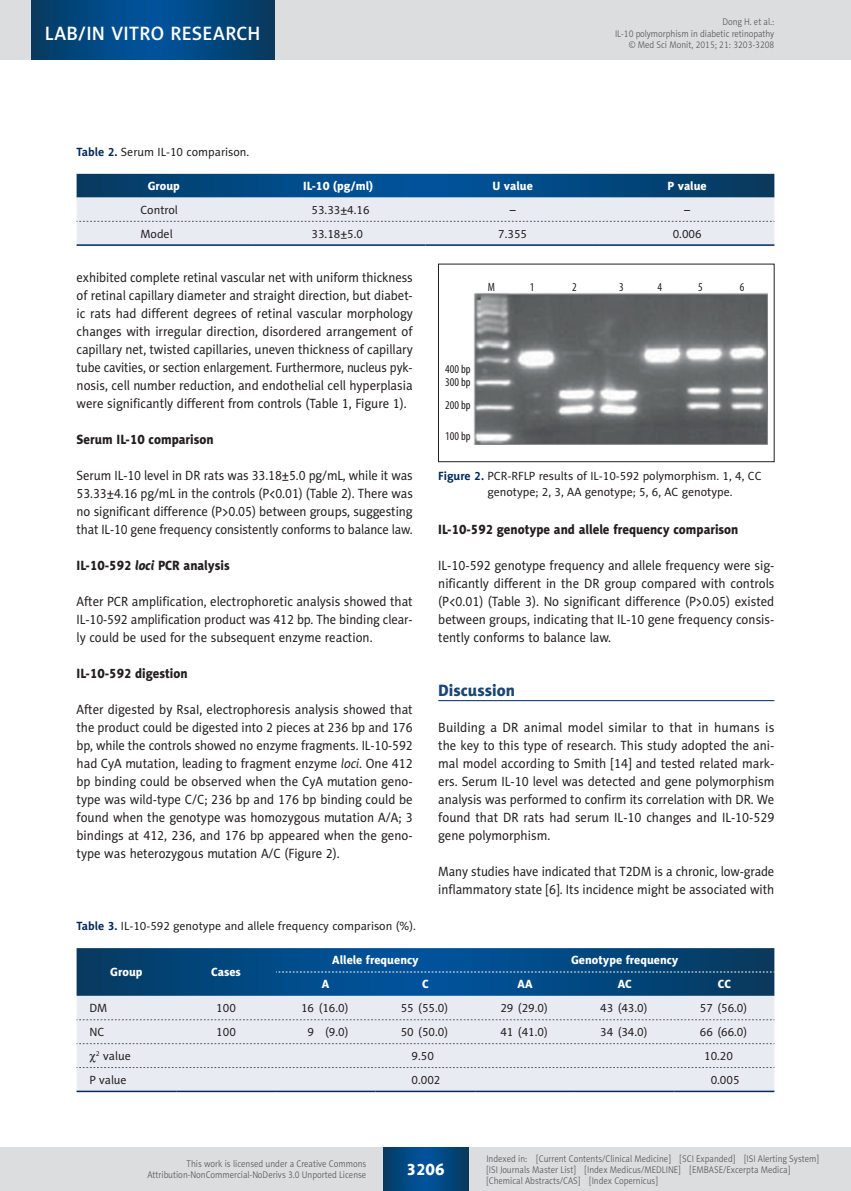
<style>
.page{position:relative;width:851px;height:1191px;background:#fff}
.page>*{position:absolute;margin:0;border:0;box-sizing:border-box;transform-origin:0 0}
.t1{font:19.5px "Naomi Sans EFN Medium";letter-spacing:.015em;color:#fff}
.MSM_Headline_1{font:16.5px "Naomi Sans EFN Heavy";color:#1a4574}
.t2{font:16.5px "Naomi Sans EFN Heavy";color:#fff}
.MSM_Body{font:13.5px/18px "Naomi Sans EFN";color:#231f20;text-align:justify;scale:.95 1}
.MSM_Body-2{font:13.5px/18px "Naomi Sans EFN";color:#231f20;text-align:justify;scale:.94 1}
.MSM_Body-3{font:13.5px/18px "Naomi Sans EFN";color:#231f20;text-align:justify}
.MSM_Headline_2{font:13.5px "Naomi Sans EFN Heavy";color:#231f20;scale:.95 1}
.MSM_Tabela_zawartosc{font:12px "Naomi Sans EFN";color:#231f20}
.MSM_Rycina_tytul{font:12px/15.8px "Naomi Sans EFN";color:#231f20}
.MSM_Tabela_tytul{font:12px "Naomi Sans EFN";color:#231f20}
.MSM_Tabela_Head{font:12px "Naomi Sans EFN Heavy";color:#fff}
.t3{font:condensed 12px/22.8px "Myriad Pro";color:#231f20}
.t4{font:9.75px/11.2px "Naomi Sans EFN Light";color:#57585a;text-align:right;scale:.9 1}
.s1{font-weight:700;color:#00295c}
.s2{font-style:italic}
.s3{font-family:"Standard Sym L"}
</style>
<div class="page">
<hr style="left:438px;top:700px;width:336px;height:1px;background:#00295c">
<svg style="left:77px;top:174px;width:697px;height:70px;background:#9ab3ca"></svg>
<hr style="left:77px;top:244px;width:174px;height:2px;background:#00295c">
<hr style="left:251px;top:244px;width:174px;height:2px;background:#00295c">
<hr style="left:425px;top:244px;width:175px;height:2px;background:#00295c">
<hr style="left:600px;top:244px;width:174px;height:2px;background:#00295c">
<div style="left:77px;top:996px;width:697px;height:94px;background:#e8ebf2"></div>
<svg style="left:77px;top:1019px;width:697px;height:1px"></svg>
<svg style="left:77px;top:1043px;width:697px;height:1px"></svg>
<svg style="left:77px;top:1067px;width:697px;height:1px"></svg>
<hr style="left:77px;top:1090px;width:99px;height:2px;background:#00295c">
<hr style="left:176px;top:1090px;width:100px;height:2px;background:#00295c">
<hr style="left:276px;top:1090px;width:99px;height:2px;background:#00295c">
<hr style="left:375px;top:1090px;width:100px;height:2px;background:#00295c">
<hr style="left:475px;top:1090px;width:100px;height:2px;background:#00295c">
<hr style="left:575px;top:1090px;width:99px;height:2px;background:#00295c">
<hr style="left:674px;top:1090px;width:100px;height:2px;background:#00295c">
<svg style="left:77px;top:948px;width:697px;height:48px;background:#064980"></svg>
<img style="left:473px;top:293px;width:294px;height:152px">
<div style="left:438px;top:264px;width:336px;height:198px;border:1px solid #231f20"></div>
<div style="left:0;top:1148px;width:850px;height:43px;background:#dcdddf"></div>
<svg style="left:383px;top:1147px;width:85px;height:43px;background:#02477e"></svg>
<div style="left:0;top:0;width:850px;height:60px;background:#dcdddf"></div>
<hr style="left:850px;top:0;width:1px;height:60px;background:#dcdddf">
<svg style="left:32px;top:0;width:242px;height:60px;background:#02477f"></svg>
<h1 class="t1" style="left:45px;top:22px;width:217px">LAB/IN VITRO RESEARCH</h1>
<p class="MSM_Tabela_tytul" style="left:77px;top:145px;width:174px"><span class="s1">Table 2.</span> Serum IL-10 comparison.</p>
<p class="t4" style="left:615px;top:16px;width:178px">Dong H. et al.:<br>IL-10 polymorphism in diabetic retinopathy © Med Sci Monit, 2015; 21: 3203-3208</p>
<p class="MSM_Tabela_Head" style="left:148px;top:179px;width:34px">Group</p>
<p class="MSM_Tabela_Head" style="left:303px;top:179px;width:71px">IL-10 (pg/ml)</p>
<p class="MSM_Tabela_Head" style="left:492px;top:179px;width:42px">U value</p>
<p class="MSM_Tabela_Head" style="left:667px;top:179px;width:41px">P value</p>
<p class="MSM_Tabela_zawartosc" style="left:140px;top:203px;width:39px">Control</p>
<p class="MSM_Tabela_zawartosc" style="left:311px;top:203px;width:60px">53.33±4.16</p>
<p class="MSM_Tabela_zawartosc" style="left:509px;top:203px;width:7px">–</p>
<p class="MSM_Tabela_zawartosc" style="left:684px;top:203px;width:7px">–</p>
<p class="MSM_Tabela_zawartosc" style="left:140px;top:227px;width:34px">Model</p>
<p class="MSM_Tabela_zawartosc" style="left:311px;top:227px;width:53px">33.18±5.0</p>
<p class="MSM_Tabela_zawartosc" style="left:498px;top:227px;width:30px">7.355</p>
<p class="MSM_Tabela_zawartosc" style="left:672px;top:227px;width:30px">0.006</p>
<p class="MSM_Body-2" style="left:77px;top:268px;width:359px">exhibited complete retinal vascular net with uniform thickness of retinal capillary diameter and straight direction, but diabet&shy;ic rats had different degrees of retinal vascular morphology changes with irregular direction, disordered arrangement of capillary net, twisted capillaries, uneven thickness of capillary tube cavities, or section enlargement. Furthermore, nucleus pyk&shy;nosis, cell number reduction, and endothelial cell hyperplasia were significantly different from controls (Table 1, Figure 1).</p>
<p class="MSM_Headline_2" style="left:77px;top:431px;width:146px">Serum IL-10 comparison</p>
<p class="MSM_Body-2" style="left:77px;top:466px;width:359px">Serum IL-10 level in DR rats was 33.18±5.0 pg/mL, while it was 53.33±4.16 pg/mL in the controls (P&lt;0.01) (Table 2). There was no significant difference (P&gt;0.05) between groups, suggesting that IL-10 gene frequency consistently conforms to balance law.</p>
<p class="MSM_Headline_2" style="left:77px;top:557px;width:163px">IL-10-592 <span class="s2">loci</span> PCR analysis</p>
<p class="MSM_Body" style="left:77px;top:592px;width:355px">After PCR amplification, electrophoretic analysis showed that IL-10-592 amplification product was 412 bp. The binding clear&shy;ly could be used for the subsequent enzyme reaction.</p>
<p class="MSM_Headline_2" style="left:77px;top:665px;width:118px">IL-10-592 digestion</p>
<p class="MSM_Body" style="left:77px;top:700px;width:355px">After digested by RsaI, electrophoresis analysis showed that the product could be digested into 2 pieces at 236 bp and 176 bp, while the controls showed no enzyme fragments. IL-10-592 had CyA mutation, leading to fragment enzyme <span class="s2">loci</span>. One 412 bp binding could be observed when the CyA mutation geno&shy;type was wild-type C/C; 236 bp and 176 bp binding could be found when the genotype was homozygous mutation A/A; 3 bindings at 412, 236, and 176 bp appeared when the geno&shy;type was heterozygous mutation A/C (Figure 2).</p>
<p class="MSM_Tabela_tytul" style="left:77px;top:919px;width:340px"><span class="s1">Table 3.</span> IL-10-592 genotype and allele frequency comparison (%).</p>
<p class="t3" style="left:487px;top:276px;width:9px">M</p>
<p class="t3" style="left:529px;top:276px;width:6px">1</p>
<p class="t3" style="left:572px;top:276px;width:6px">2</p>
<p class="t3" style="left:619px;top:276px;width:6px">3</p>
<p class="t3" style="left:657px;top:276px;width:6px">4</p>
<p class="t3" style="left:698px;top:276px;width:6px">5</p>
<p class="t3" style="left:739px;top:276px;width:6px">6</p>
<p class="t3" style="left:445px;top:358px;width:27px">400 bp</p>
<p class="t3" style="left:445px;top:371px;width:27px">300 bp<br>200 bp</p>
<p class="t3" style="left:445px;top:425px;width:27px">100 bp</p>
<p class="MSM_Rycina_tytul" style="left:487px;top:468px;width:275px;text-indent:-49px"><span class="s1">Figure 2.</span> PCR-RFLP results of IL-10-592 polymorphism. 1, 4, CC genotype; 2, 3, AA genotype; 5, 6, AC genotype.</p>
<p class="MSM_Headline_2" style="left:438px;top:521px;width:317px">IL-10-592 genotype and allele frequency comparison</p>
<p class="MSM_Body" style="left:438px;top:556px;width:355px">IL-10-592 genotype frequency and allele frequency were sig&shy;nificantly different in the DR group compared with controls (P&lt;0.01) (Table 3). No significant difference (P&gt;0.05) existed between groups, indicating that IL-10 gene frequency consis&shy;tently conforms to balance law.</p>
<p class="MSM_Headline_1" style="left:438px;top:680px;width:78px">Discussion</p>
<p class="MSM_Body-3" style="left:438px;top:718px;width:337px">Building a DR animal model similar to that in humans is the key to this type of research. This study adopted the ani&shy;mal model according to Smith [14] and tested related mark&shy;ers. Serum IL-10 level was detected and gene polymorphism analysis was performed to confirm its correlation with DR. We found that DR rats had serum IL-10 changes and IL-10-529 gene polymorphism.</p>
<p class="MSM_Body-2" style="left:438px;top:862px;width:359px">Many studies have indicated that T2DM is a chronic, low-grade inflammatory state [6]. Its incidence might be associated with</p>
<p class="MSM_Tabela_Head" style="left:110px;top:965px;width:34px">Group</p>
<p class="MSM_Tabela_Head" style="left:211px;top:965px;width:31px">Cases</p>
<p class="MSM_Tabela_Head" style="left:332px;top:953px;width:88px">Allele frequency</p>
<p class="MSM_Tabela_Head" style="left:571px;top:953px;width:109px">Genotype frequency</p>
<p class="MSM_Tabela_Head" style="left:322px;top:977px;width:9px">A</p>
<p class="MSM_Tabela_Head" style="left:422px;top:977px;width:8px">C</p>
<p class="MSM_Tabela_Head" style="left:517px;top:977px;width:16px">AA</p>
<p class="MSM_Tabela_Head" style="left:617px;top:977px;width:16px">AC</p>
<p class="MSM_Tabela_Head" style="left:717px;top:977px;width:15px">CC</p>
<p class="MSM_Tabela_zawartosc" style="left:89px;top:1001px;width:19px">DM</p>
<p class="MSM_Tabela_zawartosc" style="left:216px;top:1001px;width:21px">100</p>
<p class="MSM_Tabela_zawartosc" style="left:301px;top:1001px;width:49px">16 (16.0)</p>
<p class="MSM_Tabela_zawartosc" style="left:400px;top:1001px;width:49px">55 (55.0)</p>
<p class="MSM_Tabela_zawartosc" style="left:500px;top:1001px;width:49px">29 (29.0)</p>
<p class="MSM_Tabela_zawartosc" style="left:600px;top:1001px;width:49px">43 (43.0)</p>
<p class="MSM_Tabela_zawartosc" style="left:699px;top:1001px;width:49px">57 (56.0)</p>
<p class="MSM_Tabela_zawartosc" style="left:89px;top:1025px;width:16px">NC</p>
<p class="MSM_Tabela_zawartosc" style="left:216px;top:1025px;width:21px">100</p>
<p class="MSM_Tabela_zawartosc" style="left:307px;top:1025px;width:42px">9 (9.0)</p>
<p class="MSM_Tabela_zawartosc" style="left:400px;top:1025px;width:49px">50 (50.0)</p>
<p class="MSM_Tabela_zawartosc" style="left:500px;top:1025px;width:49px">41 (41.0)</p>
<p class="MSM_Tabela_zawartosc" style="left:600px;top:1025px;width:49px">34 (34.0)</p>
<p class="MSM_Tabela_zawartosc" style="left:699px;top:1025px;width:49px">66 (66.0)</p>
<p class="MSM_Tabela_zawartosc" style="left:89px;top:1049px;width:43px"><span class="s3">c</span><sup>2</sup> value</p>
<p class="MSM_Tabela_zawartosc" style="left:411px;top:1049px;width:24px">9.50</p>
<p class="MSM_Tabela_zawartosc" style="left:704px;top:1049px;width:30px">10.20</p>
<p class="MSM_Tabela_zawartosc" style="left:89px;top:1072px;width:39px">P value</p>
<p class="MSM_Tabela_zawartosc" style="left:411px;top:1072px;width:30px">0.002</p>
<p class="MSM_Tabela_zawartosc" style="left:710px;top:1072px;width:30px">0.005</p>
<p class="t4" style="left:147px;top:1158px;width:245px">This work is licensed under a Creative Commons<br>Attribution-NonCommercial-NoDerivs 3.0 Unported License</p>
<p class="t2" style="left:406px;top:1159px;width:40px">3206</p>
<p class="t4" style="left:486px;top:1152px;width:371px;text-align:left">Indexed in: [Current Contents/Clinical Medicine] [SCI Expanded] [ISI Alerting System] [ISI Journals Master List] [Index Medicus/MEDLINE] [EMBASE/Excerpta Medica] [Chemical Abstracts/CAS] [Index Copernicus]</p>
</div>
